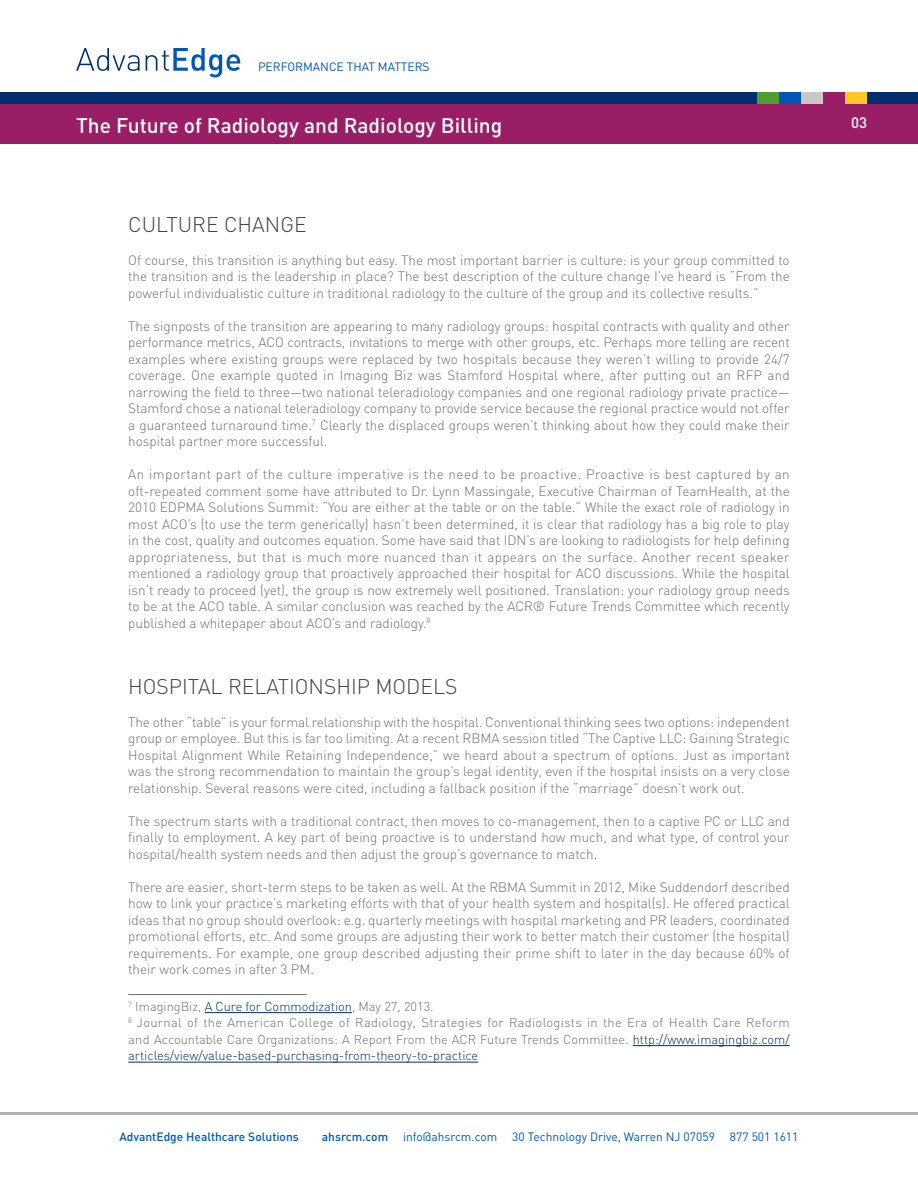
<style>
.page{position:relative;width:918px;height:1188px;background:#fff}
.page>*{position:absolute;margin:0;border:0;box-sizing:border-box;transform-origin:0 0}
.t1{font:500 21px "DIN";color:#fff}
.t2{font:300 21px "DIN";color:#414042}
.t3{font:500 15px "DIN";color:#fff}
.t4{font:300 13.5px/16.5px "DIN";color:#6d6e71;text-align:justify}
.t5{font:300 12.75px/16.5px "DIN";color:#6d6e71}
.t6{font:12px "DIN";color:#0057b8}
.t7{font:500 12px "DIN";color:#0057b8}
.s1{color:#002e6b}
</style>
<div class="page">
<div style="left:0;top:103px;width:918px;height:41px;background:#991e66"></div>
<hr style="left:0;top:1112px;width:918px;height:3px;background:#b1b3b3">
<svg style="left:76px;top:48px;width:64px;height:23px"></svg>
<svg style="left:146px;top:48px;width:94px;height:29px"></svg>
<div style="left:0;top:92px;width:918px;height:12px;background:#002f6c"></div>
<div style="left:845px;top:92px;width:22px;height:12px;background:#ffc72c"></div>
<div style="left:823px;top:92px;width:22px;height:12px;background:#991e66"></div>
<div style="left:779px;top:92px;width:22px;height:12px;background:#0057b8"></div>
<div style="left:801px;top:92px;width:22px;height:12px;background:#c8c9c7"></div>
<div style="left:757px;top:92px;width:22px;height:12px;background:#509e2f"></div>
<hr style="left:205px;top:1012px;width:147px;height:1px;background:#002e6b">
<hr style="left:633px;top:1045px;width:157px;height:1px;background:#002e6b">
<hr style="left:128px;top:1062px;width:350px;height:1px;background:#002e6b">
<hr style="left:128px;top:994px;width:179px;height:1px;background:#6d6e71">
<p class="t6" style="left:258px;top:59px;width:173px">PERFORMANCE THAT MATTERS</p>
<h1 class="t1" style="left:76px;top:112px;width:428px">The Future of Radiology and Radiology Billing</h1>
<p class="t3" style="left:851px;top:113px;width:17px">03</p>
<h1 class="t2" style="left:128px;top:211px;width:165px">CULTURE CHANGE</h1>
<p class="t4" style="left:128px;top:252px;width:663px">Of course, this transition is anything but easy. The most important barrier is culture: is your group committed to the transition and is the leadership in place? The best description of the culture change I’ve heard is “From the powerful individualistic culture in traditional radiology to the culture of the group and its collective results.”</p>
<p class="t4" style="left:128px;top:317px;width:663px">The signposts of the transition are appearing to many radiology groups: hospital contracts with quality and other performance metrics, ACO contracts, invitations to merge with other groups, etc. Perhaps more telling are recent examples where existing groups were replaced by two hospitals because they weren’t willing to provide 24/7 coverage. One example quoted in Imaging Biz was Stamford Hospital where, after putting out an RFP and narrowing the field to three—two national teleradiology companies and one regional radiology private practice— Stamford chose a national teleradiology company to provide service because the regional practice would not offer a guaranteed turnaround time.<sup>7</sup> Clearly the displaced groups weren’t thinking about how they could make their hospital partner more successful.</p>
<p class="t4" style="left:128px;top:466px;width:663px">An important part of the culture imperative is the need to be proactive. Proactive is best captured by an oft-repeated comment some have attributed to Dr. Lynn Massingale, Executive Chairman of TeamH ealth, at the 2010 EDPMA Solutions Summit: “You are either at the table or on the table.” While the exact role of radiology in most ACO’s (to use the term generically) hasn’t been determined, it is clear that radiology has a big role to play in the cost, quality and outcomes equation. Some have said that IDN’s are looking to radiologists for help defining appropriateness, but that is much more nuanced than it appears on the surface. Another recent speaker mentioned a radiology group that proactively approached their hospital for ACO discussions. While the hospital isn’t ready to proceed (yet), the group is now extremely well positioned. Translation: your radiology group needs to be at the ACO table. A similar conclusion was reached by the ACR® Future Trends Committee which recently published a whitepaper about ACO’s and radiology.<sup>8</sup></p>
<h1 class="t2" style="left:128px;top:673px;width:305px">HOSPITAL RELATIONSH IP MODELS</h1>
<p class="t4" style="left:128px;top:714px;width:663px">The other “table” is your formal relationship with the hospital. Conventional thinking sees two options: independent group or employee. But this is far too limiting. At a recent RBMA session titled “The Captive LLC: Gaining Strategic Hospital Alignment While Retaining Independence,” we heard about a spectrum of options. Just as important was the strong recommendation to maintain the group’s legal identity, even if the hospital insists on a very close relationship. Several reasons were cited, including a fallback position if the “marriage” doesn’t work out.</p>
<p class="t4" style="left:128px;top:812px;width:663px">The spectrum starts with a traditional contract, then moves to co-management, then to a captive PC or LLC and finally to employment. A key part of being proactive is to understand how much, and what type, of control your hospital/health system needs and then adjust the group’s governance to match.</p>
<p class="t4" style="left:128px;top:878px;width:663px">There are easier, short-term steps to be taken as well. At the RBMA Summit in 2012, Mike Suddendorf described how to link your practice’s marketing efforts with that of your health system and hospital(s). H e offered practical ideas that no group should overlook: e.g. quarterly meetings with hospital marketing and PR leaders, coordinated promotional efforts, etc. And some groups are adjusting their work to better match their customer (the hospital) requirements. For example, one group described adjusting their prime shift to later in the day because 60% of their work comes in after 3 PM.</p>
<p class="t5" style="left:128px;top:998px;width:663px"><sup>7</sup> ImagingBiz, <span class="s1">A Cure for Commodization</span>, May 27, 2013.<br><sup>8</sup> Journal of the American College of Radiology, Strategies for Radiologists in the Era of H ealth Care Reform and Accountable Care Organizations: A Report From the ACR Future Trends Committee. <span class="s1">http://www.imagingbiz.com/ articles/view/value-based-purchasing-from-theory-to-practice</span></p>
<p class="t7" style="left:119px;top:1129px;width:181px">AdvantEdge Healthcare Solutions</p>
<p class="t7" style="left:322px;top:1129px;width:68px">ahsrcm.com</p>
<p class="t6" style="left:403px;top:1129px;width:397px">info@ahsrcm.com 30 Technology Drive, Warren NJ 07059 877 501 1611</p>
</div>
